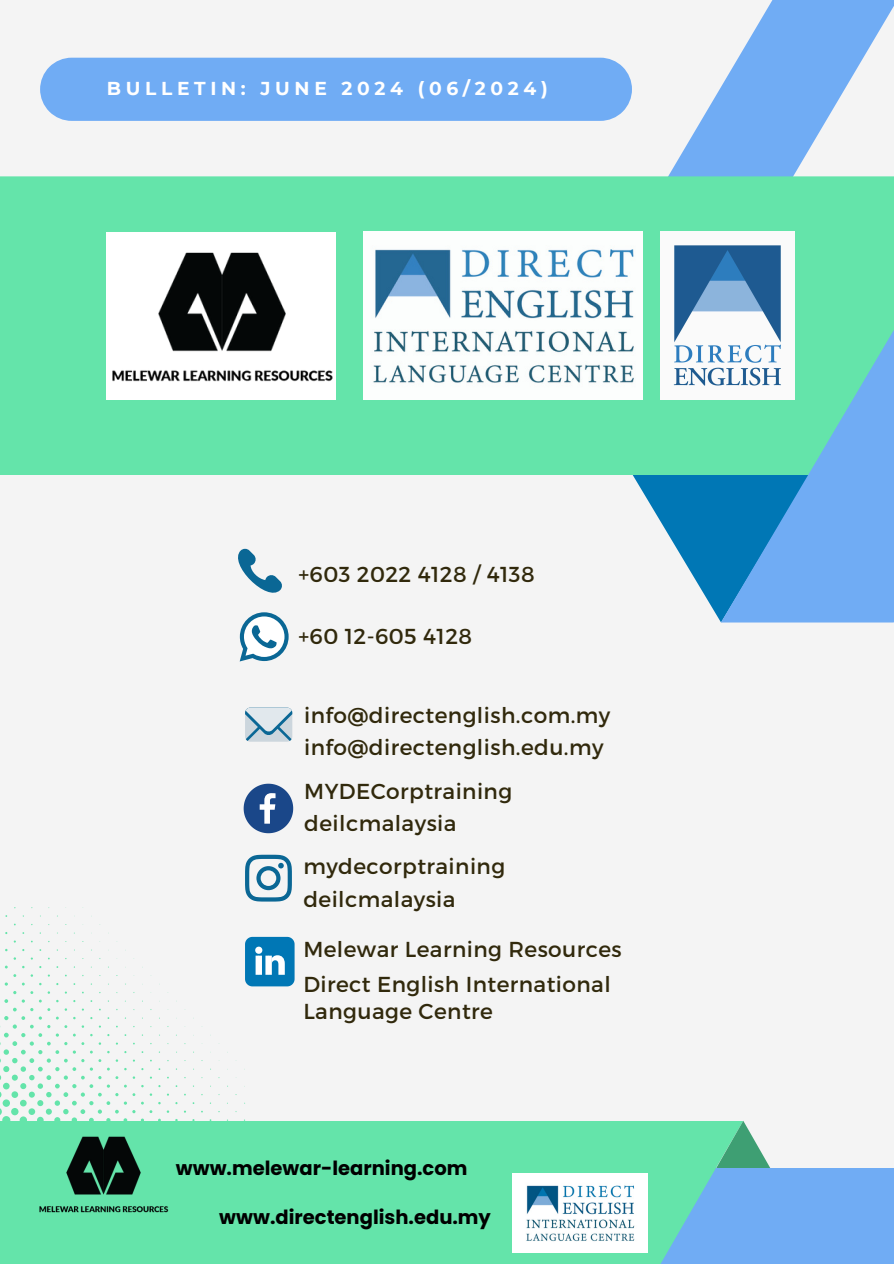
<style>
.page{position:relative;width:894px;height:1264px;background:#fff}
.page>*{position:absolute;margin:0;border:0;box-sizing:border-box;transform-origin:0 0}
.t1{font:21.6px/32.4px "Montserrat";letter-spacing:.02em;color:#31290c}
.t2{font:700 19.5px "Poppins";color:#000}
.t3{font:700 18.6px "Montserrat";letter-spacing:.25em;color:#fff}
</style>
<div class="page">
<div style="left:0;top:0;width:893px;height:1263px;background:#f4f4f4"></div>
<svg style="left:632px;top:475px;width:88px;height:146px"></svg>
<svg style="left:668px;top:0;width:225px;height:176px"></svg>
<div style="left:0;top:176px;width:893px;height:299px;background:#64e4aa"></div>
<svg style="left:720px;top:330px;width:173px;height:292px;fill:#70acf4"></svg>
<div style="left:40px;top:58px;width:591px;height:63px;background:#70acf4"></div>
<div style="left:605px;top:1167px;width:288px;height:96px;background:#70acf4"></div>
<svg style="left:0;top:974px;width:186px;height:146px"></svg>
<div style="left:0;top:1120px;width:743px;height:143px;background:#64e4aa"></div>
<svg style="left:716px;top:1120px;width:54px;height:47px"></svg>
<svg style="left:245px;top:707px;width:47px;height:34px"></svg>
<svg style="left:239px;top:612px;width:49px;height:49px"></svg>
<svg style="left:238px;top:548px;width:44px;height:45px"></svg>
<svg style="left:243px;top:783px;width:50px;height:50px"></svg>
<svg style="left:245px;top:854px;width:47px;height:47px"></svg>
<svg style="left:245px;top:936px;width:49px;height:50px"></svg>
<img style="left:660px;top:232px;width:134px;height:167px">
<img style="left:363px;top:232px;width:279px;height:167px">
<div style="left:106px;top:232px;width:230px;height:167px;background:#fff"></div>
<img style="left:112px;top:252px;width:221px;height:130px">
<img style="left:39px;top:1136px;width:130px;height:77px">
<img style="left:512px;top:1173px;width:135px;height:79px">
<p class="t3" style="left:107px;top:77px;width:442px">BULLETIN: JUNE 2024 (06/2024)</p>
<p class="t1" style="left:298px;top:557px;width:237px">+603 2022 4128 / 4138</p>
<h2 class="t1" style="left:298px;top:618px;width:175px">+60 12-605 4128</h2>
<p class="t1" style="left:304px;top:697px;width:307px">info@directenglish.com.my info@directenglish.edu.my</p>
<p class="t1" style="left:304px;top:773px;width:209px">MYDECorptraining deilcmalaysia</p>
<p class="t1" style="left:303px;top:849px;width:203px">mydecorptraining deilcmalaysia</p>
<h2 class="t1" style="left:303px;top:932px;width:320px">Melewar Learning Resources</h2>
<h2 class="t1" style="left:303px;top:969px;width:309px;line-height:27px">Direct English International<br>Language Centre</h2>
<p class="t2" style="left:176px;top:1154px;width:293px">www.melewar-learning.com</p>
<h2 class="t2" style="left:219px;top:1203px;width:273px">www.directenglish.edu.my</h2>
</div>
